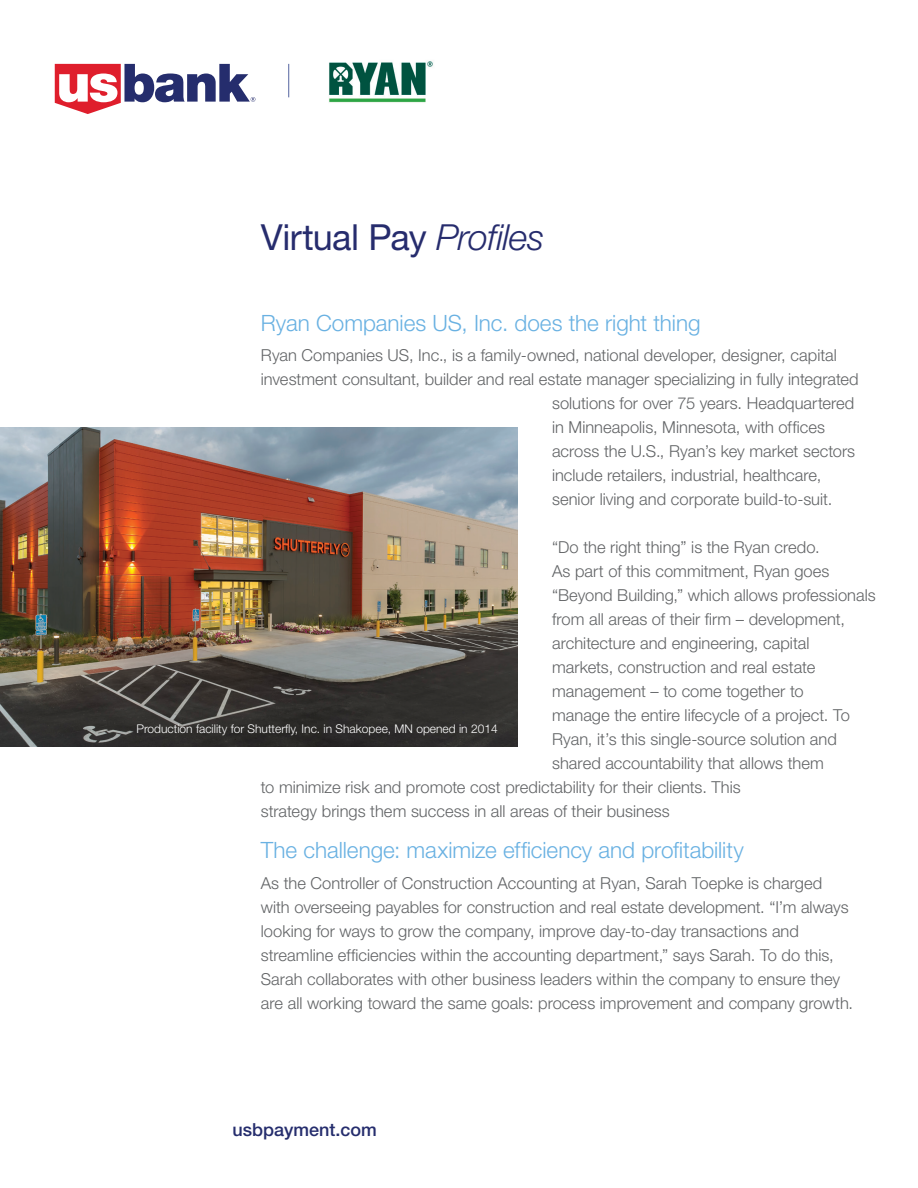
<style>
.page{position:relative;width:918px;height:1188px;background:#fff}
.page>*{position:absolute;margin:0;border:0;box-sizing:border-box;transform-origin:0 0}
.t1{font:36px "Helvetica Neue LT Std";letter-spacing:-.02em;color:#262c6d}
.t2{font:300 22.5px "Helvetica Neue LT Std";letter-spacing:-.005em;color:#69b1e2}
.t3{font:500 18px "Helvetica Neue LT Std";color:#252d6d}
.t4{font:300 16.5px/24px "Helvetica Neue LT Std";color:#626466}
.t5{font:300 12px "Helvetica Neue LT Std";color:#fff}
.s1{font-weight:300;font-style:italic}
</style>
<div class="page">
<img style="left:329px;top:61px;width:104px;height:42px">
<svg style="left:55px;top:64px;width:200px;height:50px"></svg>
<hr style="left:288px;top:64px;width:1px;height:33px;background:#54639f">
<img style="left:0;top:427px;width:517px;height:319px">
<h1 class="t1" style="left:261px;top:216px;width:285px">Virtual Pay <span class="s1">Profiles</span></h1>
<h2 class="t2" style="left:261px;top:309px;width:441px">Ryan Companies US, Inc. does the right thing</h2>
<p class="t4" style="left:261px;top:343px;width:578px">Ryan Companies US, Inc., is a family-owned, national developer, designer, capital</p>
<p class="t4" style="left:261px;top:367px;width:599px">investment consultant, builder and real estate manager specializing in fully integrated</p>
<p class="t4" style="left:552px;top:391px;width:304px">solutions for over 75 years. Headquartered</p>
<p class="t4" style="left:552px;top:415px;width:275px">in Minneapolis, Minnesota, with offices</p>
<p class="t4" style="left:552px;top:439px;width:305px">across the U.S., Ryan’s key market sectors</p>
<p class="t4" style="left:552px;top:463px;width:271px">include retailers, industrial, healthcare,</p>
<p class="t4" style="left:552px;top:487px;width:282px">senior living and corporate build-to-suit.</p>
<p class="t4" style="left:552px;top:535px;width:269px">“Do the right thing” is the Ryan credo.</p>
<p class="t4" style="left:552px;top:559px;width:279px">As part of this commitment, Ryan goes</p>
<p class="t4" style="left:552px;top:583px;width:325px">“Beyond Building,” which allows professionals</p>
<p class="t4" style="left:552px;top:607px;width:294px">from all areas of their firm – development,</p>
<p class="t4" style="left:552px;top:631px;width:259px">architecture and engineering, capital</p>
<p class="t4" style="left:552px;top:655px;width:265px">markets, construction and real estate</p>
<p class="t4" style="left:552px;top:679px;width:253px">management – to come together to</p>
<p class="t4" style="left:552px;top:703px;width:300px">manage the entire lifecycle of a project. To</p>
<p class="t4" style="left:552px;top:727px;width:286px">Ryan, it’s this single-source solution and</p>
<p class="t4" style="left:552px;top:751px;width:273px">shared accountability that allows them</p>
<p class="t4" style="left:261px;top:775px;width:481px">to minimize risk and promote cost predictability for their clients. This</p>
<p class="t4" style="left:261px;top:799px;width:411px">strategy brings them success in all areas of their business</p>
<h2 class="t2" style="left:261px;top:836px;width:485px">The challenge: maximize efficiency and profitability</h2>
<p class="t4" style="left:261px;top:870px;width:594px">As the Controller of Construction Accounting at Ryan, Sarah Toepke is charged with overseeing payables for construction and real estate development. “I’m always looking for ways to grow the company, improve day-to-day transactions and streamline efficiencies within the accounting department,” says Sarah. To do this, Sarah collaborates with other business leaders within the company to ensure they are all working toward the same goals: process improvement and company growth.</p>
<p class="t5" style="left:136px;top:721px;width:363px">Production facility for Shutterfly, Inc. in Shakopee, MN opened in 2014</p>
<p class="t3" style="left:232px;top:1119px;width:146px">usbpayment.com</p>
</div>
